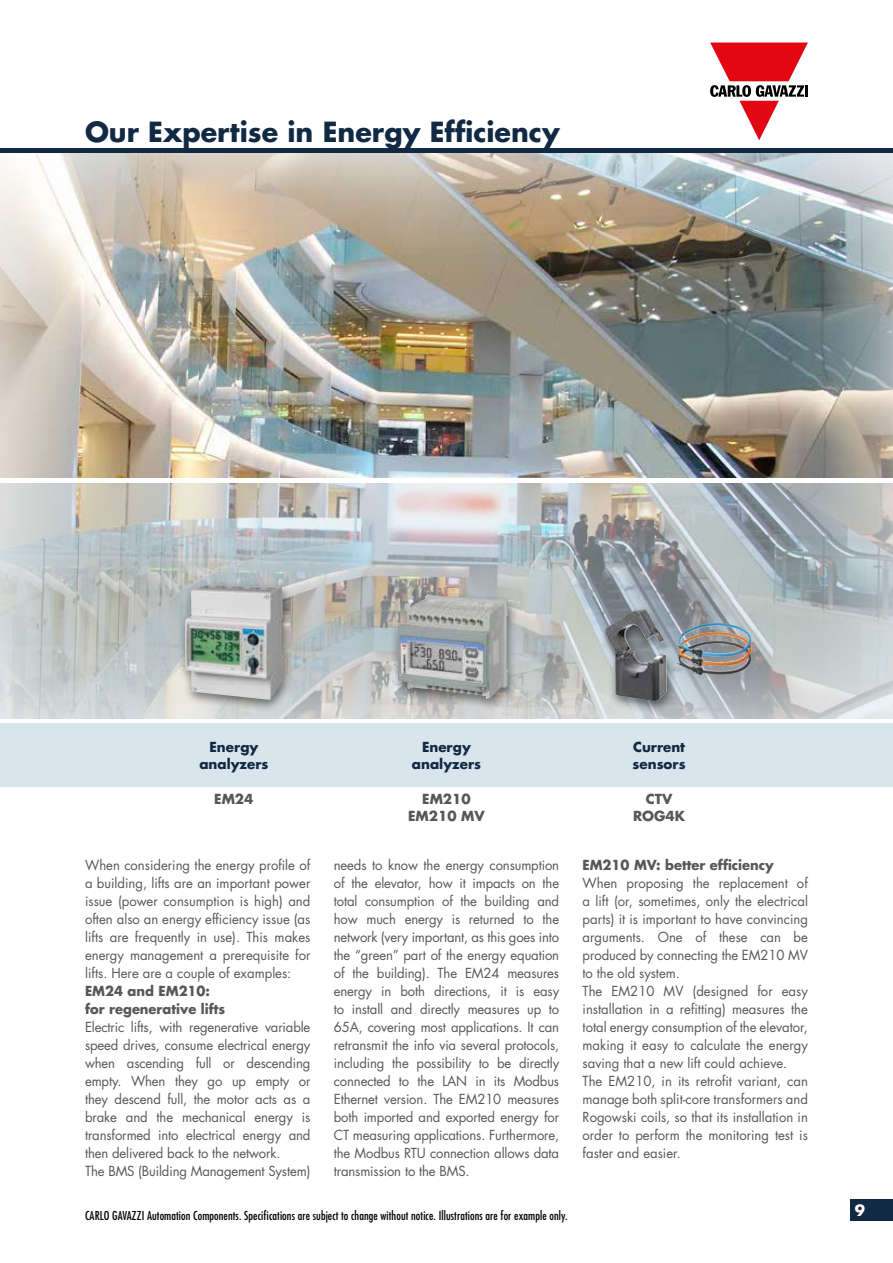
<style>
.page{position:relative;width:893px;height:1263px;background:#fff}
.page>*{position:absolute;margin:0;border:0;box-sizing:border-box;transform-origin:0 0}
.t1{font:700 27px "Futura Std";color:#112942}
.t2{font:700 15px "Futura Std";color:#fff}
.t3{font:13.5px/18px "Futura Std";color:#575756;text-align:justify}
.t4{font:700 13.5px/18px "Futura Std";color:#575756}
.t5{font:700 13.5px/16.5px "Futura Std";color:#112942;text-align:center}
.t6{font:700 13.5px/16.5px "Futura Std";color:#575756;text-align:center}
.t7{font:condensed 12px "Futura Std";letter-spacing:.01em;color:#000}
</style>
<div class="page">
<svg style="left:710px;top:43px;width:98px;height:97px"></svg>
<div style="left:0;top:723px;width:893px;height:64px;background:#d9e5ec"></div>
<hr style="left:0;top:149px;width:893px;height:4px;background:#112942">
<div style="left:850px;top:1199px;width:43px;height:21px;background:#112942"></div>
<img style="left:1px;top:153px;width:892px;height:325px">
<hr style="left:0;top:151px;width:1px;height:569px;background:#fff">
<svg style="left:0;top:483px;width:893px;height:236px;background:#bcc1c2"></svg>
<div style="left:177px;top:579px;width:116px;height:133px;background:#000;opacity:.5"></div>
<img style="left:185px;top:584px;width:98px;height:116px">
<div style="left:598px;top:604px;width:80px;height:110px;background:#000;opacity:.5"></div>
<img style="left:605px;top:609px;width:62px;height:92px">
<div style="left:390px;top:590px;width:129px;height:121px;background:#000;opacity:.5"></div>
<img style="left:407px;top:595px;width:21px;height:19px">
<img style="left:676px;top:623px;width:75px;height:52px">
<h1 class="t1" style="left:85px;top:114px;width:476px">Our Expertise in Energy Efficiency</h1>
<p class="t5" style="left:199px;top:739px;width:71px">Energy analyzers</p>
<p class="t5" style="left:412px;top:739px;width:71px">Energy analyzers</p>
<p class="t5" style="left:633px;top:739px;width:54px;text-align:left">Current sensors</p>
<p class="t6" style="left:214px;top:791px;width:41px">EM24</p>
<p class="t6" style="left:408px;top:791px;width:78px">EM210<br>EM210 MV</p>
<p class="t6" style="left:633px;top:791px;width:54px">CTV<br>ROG4K</p>
<p class="t3" style="left:85px;top:856px;width:227px">When considering the energy profile of a building, lifts are an important power issue (power consumption is high) and often also an energy efficiency issue (as lifts are frequently in use). This makes energy management a prerequisite for lifts. Here are a couple of examples:</p>
<p class="t4" style="left:85px;top:982px;width:142px">EM24 and EM210: for regenerative lifts</p>
<p class="t3" style="left:85px;top:1018px;width:227px;text-align:left">Electric lifts, with regenerative variable speed drives, consume electrical energy when ascending full or descending empty. When they go up empty or they descend full, the motor acts as a brake and the mechanical energy is transformed into electrical energy and then delivered back to the network.<br>The BMS (Building Management System)</p>
<p class="t3" style="left:334px;top:856px;width:227px">needs to know the energy consumption of the elevator, how it impacts on the total consumption of the building and how much energy is returned to the network (very important, as this goes into the “green” part of the energy equation of the building). The EM24 measures energy in both directions, it is easy to install and directly measures up to 65A, covering most applications. It can retransmit the info via several protocols, including the possibility to be directly connected to the LAN in its Modbus Ethernet version. The EM210 measures both imported and exported energy for CT measuring applications. Furthermore, the Modbus RTU connection allows data transmission to the BMS.</p>
<p class="t4" style="left:583px;top:856px;width:193px">EM210 MV: better efficiency</p>
<p class="t3" style="left:583px;top:874px;width:227px;text-align:left">When proposing the replacement of a lift (or, sometimes, only the electrical parts) it is important to have convincing arguments. One of these can be produced by connecting the EM210 MV to the old system.<br>The EM210 MV (designed for easy installation in a refitting) measures the total energy consumption of the elevator, making it easy to calculate the energy saving that a new lift could achieve.<br>The EM210, in its retrofit variant, can manage both split-core transformers and Rogowski coils, so that its installation in order to perform the monitoring test is faster and easier.</p>
<p class="t7" style="left:85px;top:1209px;width:484px">CARLO GAVAZZI Automation Components. Specifications are subject to change without notice. Illustrations are for example only.</p>
<p class="t2" style="left:855px;top:1200px;width:12px">9</p>
</div>
